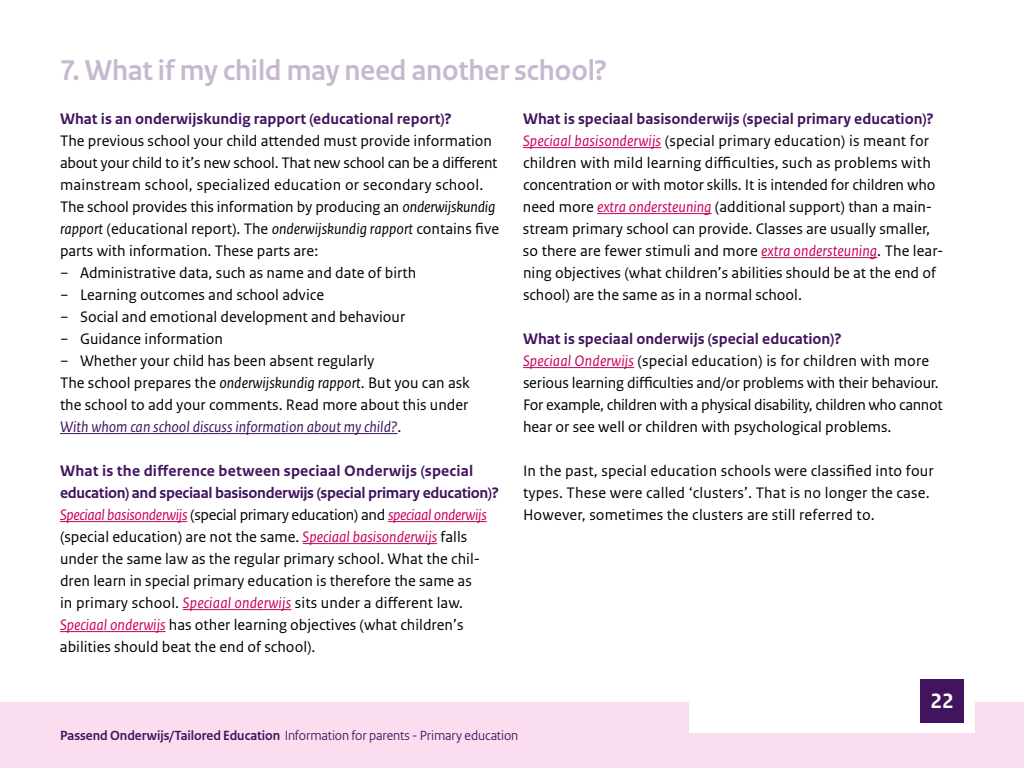
<style>
.page{position:relative;width:1024px;height:768px;background:#fff}
.page>*{position:absolute;margin:0;border:0;box-sizing:border-box;transform-origin:0 0}
.t1{font:700 30px "Rijksoverheid Sans Heading";color:#c6b8cf}
.t2{font:700 22px "Rijksoverheid Sans Text";color:#fff}
.Broodtekst{font:16px/22px "Rijksoverheid Sans Text";color:#000}
.Tussenkop{font:700 16px/22px "Rijksoverheid Sans Text";color:#42145f}
.t3{font:14px "Rijksoverheid Sans Heading";letter-spacing:-.005em;color:#42145f}
.s1{font-style:italic}
.s2{font-style:italic;color:#42145f}
.s3{font-style:italic;color:#ca005d}
.s4{font-weight:700}
</style>
<div class="page">
<hr style="left:60px;top:433px;width:337px;height:1px;background:#42145f">
<hr style="left:60px;top:521px;width:127px;height:1px;background:#ca005d">
<hr style="left:388px;top:521px;width:99px;height:1px;background:#ca005d">
<hr style="left:303px;top:543px;width:134px;height:1px;background:#ca005d">
<hr style="left:183px;top:609px;width:108px;height:1px;background:#ca005d">
<hr style="left:60px;top:631px;width:106px;height:1px;background:#ca005d">
<hr style="left:523px;top:147px;width:138px;height:1px;background:#ca005d">
<hr style="left:597px;top:213px;width:115px;height:1px;background:#ca005d">
<hr style="left:761px;top:257px;width:116px;height:1px;background:#ca005d">
<hr style="left:523px;top:367px;width:111px;height:1px;background:#ca005d">
<div style="left:0;top:702px;width:1024px;height:66px;background:#fadef0"></div>
<div style="left:689px;top:670px;width:286px;height:63px;background:#fff"></div>
<div style="left:920px;top:679px;width:44px;height:44px;background:#42145f"></div>
<h1 class="t1" style="left:60px;top:53px;width:549px">7. What if my child may need another school?</h1>
<h3 class="Tussenkop" style="left:60px;top:108px;width:393px">What is an onderwijskundig rapport (educational report)?</h3>
<p class="Broodtekst" style="left:60px;top:130px;width:441px">The previous school your child attended must provide information about your child to it’s new school. That new school can be a different mainstream school, specialized education or secondary school.<br>The school provides this information by producing an <span class="s1">onderwijskundig rapport</span> (educational report). The <span class="s1">onderwijskundig rapport</span> contains five parts with information. These parts are:</p>
<p class="Broodtekst" style="left:60px;top:262px;width:358px">− Administrative data, such as name and date of birth</p>
<p class="Broodtekst" style="left:60px;top:284px;width:266px">− Learning outcomes and school advice</p>
<p class="Broodtekst" style="left:60px;top:306px;width:347px">− Social and emotional development and behaviour</p>
<p class="Broodtekst" style="left:60px;top:328px;width:165px">− Guidance information</p>
<p class="Broodtekst" style="left:60px;top:350px;width:316px">− Whether your child has been absent regularly</p>
<p class="Broodtekst" style="left:60px;top:372px;width:411px;text-align:justify">The school prepares the <span class="s1">onderwijskundig rapport</span>. But you can ask the school to add your comments. Read more about this under <span class="s2">With whom can school discuss information about my child?</span>.</p>
<h3 class="Tussenkop" style="left:60px;top:460px;width:441px">What is the difference between speciaal Onderwijs (special education) and speciaal basisonderwijs (special primary education)?</h3>
<p class="Broodtekst" style="left:60px;top:504px;width:428px"><span class="s3">Speciaal basisonderwijs</span> (special primary education) and <span class="s3">speciaal onderwijs </span>(special education) are not the same. <span class="s3">Speciaal basisonderwijs</span> falls under the same law as the regular primary school. What the chil&shy;dren learn in special primary education is therefore the same as in primary school. <span class="s3">Speciaal onderwijs</span> sits under a different law.<br><span class="s3">Speciaal onderwijs</span> has other learning objectives (what children’s abilities should beat the end of school).</p>
<h3 class="Tussenkop" style="left:523px;top:108px;width:412px">What is speciaal basisonderwijs (special primary education)?</h3>
<p class="Broodtekst" style="left:523px;top:130px;width:420px"><span class="s3">Speciaal basisonderwijs</span> (special primary education) is meant for children with mild learning difficulties, such as problems with concentration or with motor skills. It is intended for children who need more <span class="s3">extra ondersteuning</span> (additional support) than a main&shy;stream primary school can provide. Classes are usually smaller, so there are fewer stimuli and more <span class="s3">extra ondersteuning</span>. The lear&shy;ning objectives (what children’s abilities should be at the end of school) are the same as in a normal school.</p>
<h3 class="Tussenkop" style="left:523px;top:328px;width:320px">What is speciaal onderwijs (special education)?</h3>
<p class="Broodtekst" style="left:523px;top:350px;width:421px"><span class="s3">Speciaal Onderwijs</span> (special education) is for children with more serious learning difficulties and/or problems with their behaviour.<br>For example, children with a physical disability, children who cannot hear or see well or children with psychological problems.</p>
<p class="Broodtekst" style="left:523px;top:460px;width:412px">In the past, special education schools were classified into four types. These were called ‘clusters’. That is no longer the case.<br>However, sometimes the clusters are still referred to.</p>
<h2 class="t2" style="left:930px;top:689px;width:25px">22</h2>
<p class="t3" style="left:60px;top:728px;width:460px"><span class="s4">Passend Onderwijs/Tailored Education</span> Information for parents - Primary education</p>
</div>
